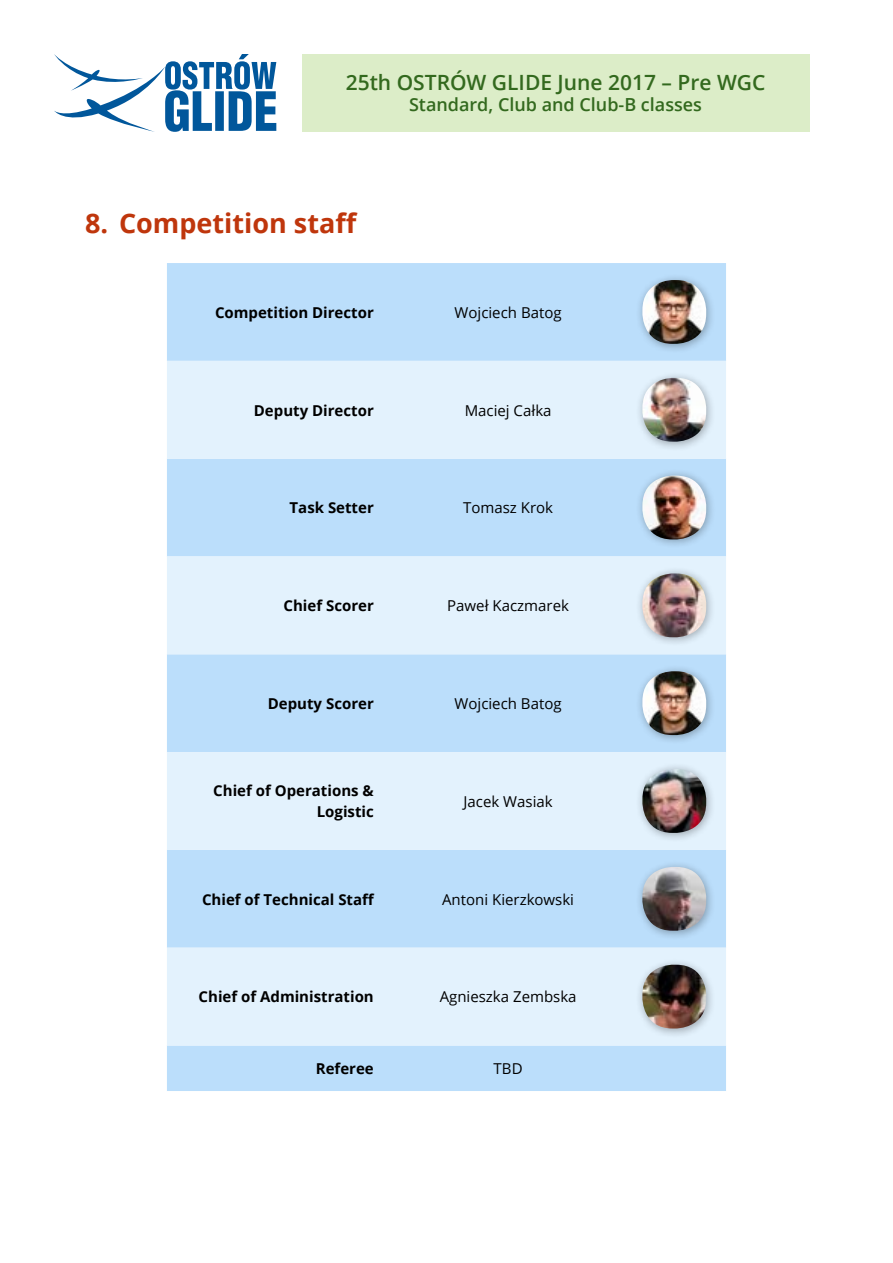
<style>
.page{position:relative;width:893px;height:1263px;background:#fff}
.page>*{position:absolute;margin:0;border:0;box-sizing:border-box;transform-origin:0 0}
.t1{font:700 27px "Open Sans";color:#bf360c}
.t2{font:600 21px "Open Sans";color:#33691e}
.t3{font:600 18px "Open Sans";color:#33691e}
.t4{font:700 15px/21px "Open Sans";color:#000;text-align:right}
.t5{font:15px "Open Sans";color:#000}
</style>
<div class="page">
<svg style="left:54px;top:54px;width:222px;height:78px"></svg>
<div style="left:302px;top:54px;width:507px;height:78px;background:#dcedc8"></div>
<div style="left:167px;top:263px;width:559px;height:828px;background:#bbdefb"></div>
<svg style="left:167px;top:361px;width:559px;height:684px;fill:#e3f2fd"></svg>
<div style="left:636px;top:274px;width:80px;height:79px;background:#000;opacity:.3"></div>
<img style="left:642px;top:280px;width:64px;height:64px">
<div style="left:636px;top:372px;width:80px;height:79px;background:#000;opacity:.3"></div>
<img style="left:642px;top:378px;width:64px;height:64px">
<div style="left:636px;top:469px;width:80px;height:80px;background:#000;opacity:.3"></div>
<img style="left:642px;top:476px;width:64px;height:63px">
<div style="left:636px;top:567px;width:80px;height:80px;background:#000;opacity:.3"></div>
<img style="left:642px;top:573px;width:64px;height:64px">
<div style="left:636px;top:665px;width:80px;height:79px;background:#000;opacity:.3"></div>
<img style="left:642px;top:671px;width:64px;height:64px">
<div style="left:636px;top:763px;width:80px;height:79px;background:#000;opacity:.3"></div>
<img style="left:642px;top:769px;width:64px;height:64px">
<div style="left:636px;top:861px;width:80px;height:79px;background:#000;opacity:.3"></div>
<img style="left:642px;top:867px;width:64px;height:64px">
<div style="left:636px;top:958px;width:80px;height:80px;background:#000;opacity:.3"></div>
<img style="left:642px;top:965px;width:64px;height:63px">
<h2 class="t2" style="left:346px;top:68px;width:421px">25th OSTRÓW GLIDE June 2017 – Pre WGC</h2>
<p class="t3" style="left:409px;top:93px;width:294px">Standard, Club and Club-B classes</p>
<h1 class="t1" style="left:85px;top:204px;width:274px">8. Competition staff</h1>
<p class="t4" style="left:215px;top:301px;width:160px">Competition Director</p>
<p class="t5" style="left:455px;top:302px;width:108px">Wojciech Batog</p>
<p class="t4" style="left:254px;top:399px;width:121px">Deputy Director</p>
<p class="t5" style="left:465px;top:400px;width:88px">Maciej Całka</p>
<p class="t4" style="left:290px;top:497px;width:86px">Task Setter</p>
<p class="t5" style="left:463px;top:498px;width:91px">Tomasz Krok</p>
<p class="t4" style="left:283px;top:595px;width:92px">Chief Scorer</p>
<p class="t5" style="left:447px;top:595px;width:123px">Paweł Kaczmarek</p>
<p class="t4" style="left:268px;top:693px;width:108px">Deputy Scorer</p>
<p class="t5" style="left:455px;top:693px;width:108px">Wojciech Batog</p>
<p class="t4" style="left:213px;top:780px;width:162px">Chief of Operations &amp;<br>Logistic</p>
<p class="t5" style="left:464px;top:791px;width:91px">Jacek Wasiak</p>
<p class="t4" style="left:202px;top:888px;width:174px">Chief of Technical Staff</p>
<p class="t5" style="left:442px;top:889px;width:133px">Antoni Kierzkowski</p>
<p class="t4" style="left:199px;top:986px;width:177px">Chief of Administration</p>
<p class="t5" style="left:440px;top:987px;width:138px">Agnieszka Zembska</p>
<p class="t4" style="left:316px;top:1058px;width:59px">Referee</p>
<p class="t5" style="left:494px;top:1058px;width:30px">TBD</p>
</div>
